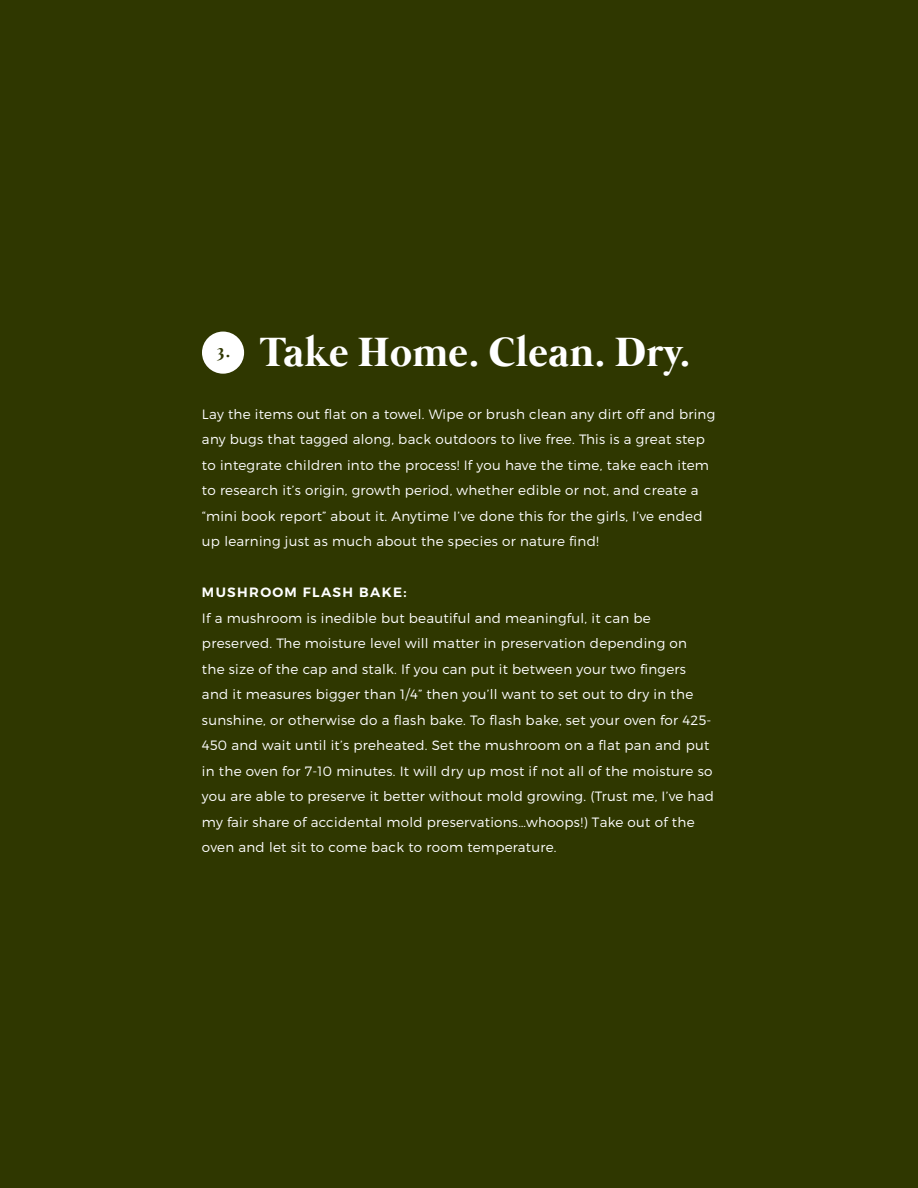
<style>
.page{position:relative;width:918px;height:1188px;background:#2f3700}
.page>*{position:absolute;margin:0;border:0;box-sizing:border-box;transform-origin:0 0}
.t1{font:700 42px "Mermaid";letter-spacing:.02em;color:#fff}
.t2{font:700 18px "Mermaid";color:#2f3700}
.t3{font:300 13.5px/25.5px "Montserrat";letter-spacing:.02em;color:#fff}
.t4{font:600 13.5px "Montserrat";letter-spacing:.1em;color:#fff}
</style>
<div class="page">
<div style="left:202px;top:332px;width:42px;height:42px;background:#fff;border-radius:50%"></div>
<h2 class="t2" style="left:216px;top:344px;width:16px">3.</h2>
<h1 class="t1" style="left:260px;top:334px;width:431px">Take Home. Clean. Dry.</h1>
<p class="t3" style="left:202px;top:401px;width:515px">Lay the items out flat on a towel. Wipe or brush clean any dirt off and bring any bugs that tagged along, back outdoors to live free. This is a great step to integrate children into the process! If you have the time, take each item to research it’s origin, growth period, whether edible or not, and create a “mini book report” about it. Anytime I’ve done this for the girls, I’ve ended up learning just as much about the species or nature find!</p>
<p class="t4" style="left:202px;top:584px;width:206px">MUSHROOM FLASH BAKE:</p>
<p class="t3" style="left:202px;top:605px;width:514px">If a mushroom is inedible but beautiful and meaningful, it can be preserved. The moisture level will matter in preservation depending on<br>the size of the cap and stalk. If you can put it between your two fingers and it measures bigger than 1/4” then you’ll want to set out to dry in the sunshine, or otherwise do a flash bake. To flash bake, set your oven for 425- 450 and wait until it’s preheated. Set the mushroom on a flat pan and put in the oven for 7-10 minutes. It will dry up most if not all of the moisture so you are able to preserve it better without mold growing. (Trust me, I’ve had my fair share of accidental mold preservations…whoops!) Take out of the oven and let sit to come back to room temperature.</p>
</div>
